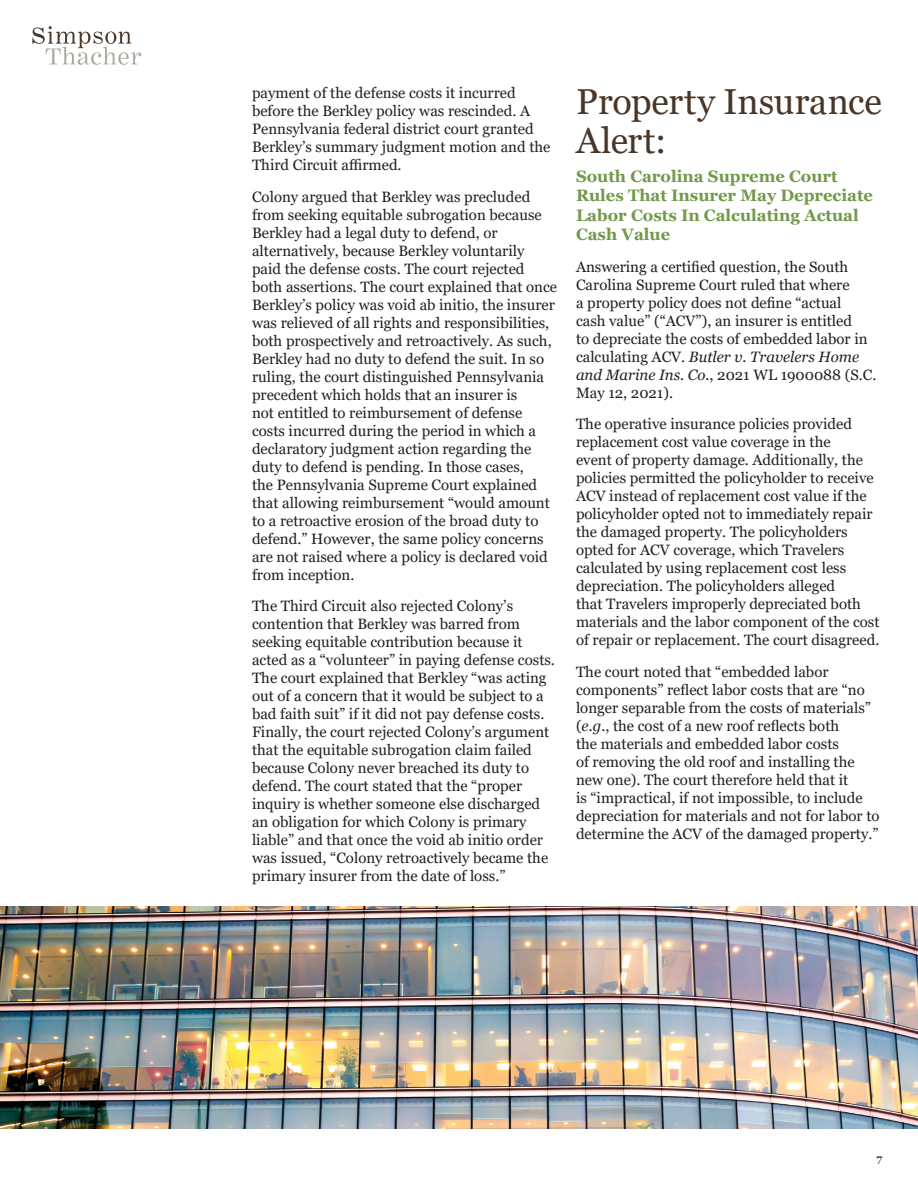
<style>
.page{position:relative;width:918px;height:1188px;background:#fff}
.page>*{position:absolute;margin:0;border:0;box-sizing:border-box;transform-origin:0 0}
.Subhead_24_26{font:36px/39px "Georgia";letter-spacing:-.005em;color:#483729}
.Head_Level_2{font:700 16.5px/19.5px "Georgia";color:#72994a}
.Standard_Text{font:15px/18px "Georgia";color:#231f20}
.t1{font:700 10.5px "Georgia";color:#483729}
.s1{font-style:italic}
</style>
<div class="page">
<svg style="left:32px;top:26px;width:109px;height:39px"></svg>
<img style="left:0;top:906px;width:918px;height:223px">
<p class="Standard_Text" style="left:252px;top:84px;width:300px">payment of the defense costs it incurred before the Berkley policy was rescinded. A Pennsylvania federal district court granted Berkley’s summary judgment motion and the Third Circuit affirmed.</p>
<p class="Standard_Text" style="left:252px;top:188px;width:307px">Colony argued that Berkley was precluded from seeking equitable subrogation because Berkley had a legal duty to defend, or alternatively, because Berkley voluntarily paid the defense costs. The court rejected both assertions. The court explained that once Berkley’s policy was void ab initio, the insurer was relieved of all rights and responsibilities, both prospectively and retroactively. As such, Berkley had no duty to defend the suit. In so ruling, the court distinguished Pennsylvania precedent which holds that an insurer is<br>not entitled to reimbursement of defense costs incurred during the period in which a declaratory judgment action regarding the duty to defend is pending. In those cases,<br>the Pennsylvania Supreme Court explained that allowing reimbursement “would amount to a retroactive erosion of the broad duty to defend.” However, the same policy concerns are not raised where a policy is declared void from inception.</p>
<p class="Standard_Text" style="left:252px;top:597px;width:305px">The Third Circuit also rejected Colony’s contention that Berkley was barred from seeking equitable contribution because it acted as a “volunteer” in paying defense costs.<br>The court explained that Berkley “was acting out of a concern that it would be subject to a bad faith suit” if it did not pay defense costs.<br>Finally, the court rejected Colony’s argument that the equitable subrogation claim failed because Colony never breached its duty to defend. The court stated that the “proper inquiry is whether someone else discharged an obligation for which Colony is primary liable” and that once the void ab initio order was issued, “Colony retroactively became the primary insurer from the date of loss.”</p>
<p class="Subhead_24_26" style="left:576px;top:83px;width:307px">Property Insurance<br>Alert:</p>
<p class="Head_Level_2" style="left:576px;top:166px;width:299px">South Carolina Supreme Court<br>Rules That Insurer May Depreciate<br>Labor Costs In Calculating Actual<br>Cash Value</p>
<p class="Standard_Text" style="left:576px;top:258px;width:302px">Answering a certified question, the South Carolina Supreme Court ruled that where<br>a property policy does not define “actual<br>cash value” (“ACV”), an insurer is entitled<br>to depreciate the costs of embedded labor in calculating ACV. <span class="s1">Butler v. Travelers Home and Marine Ins. Co.</span>, 2021 WL 1900088 (S.C.<br>May 12, 2021).</p>
<p class="Standard_Text" style="left:576px;top:415px;width:305px">The operative insurance policies provided replacement cost value coverage in the<br>event of property damage. Additionally, the policies permitted the policyholder to receive ACV instead of replacement cost value if the policyholder opted not to immediately repair the damaged property. The policyholders opted for ACV coverage, which Travelers calculated by using replacement cost less depreciation. The policyholders alleged<br>that Travelers improperly depreciated both materials and the labor component of the cost of repair or replacement. The court disagreed.</p>
<p class="Standard_Text" style="left:576px;top:663px;width:305px">The court noted that “embedded labor components” reflect labor costs that are “no longer separable from the costs of materials” (<span class="s1">e.g.</span>, the cost of a new roof reflects both<br>the materials and embedded labor costs<br>of removing the old roof and installing the new one). The court therefore held that it<br>is “impractical, if not impossible, to include depreciation for materials and not for labor to determine the ACV of the damaged property.”</p>
<p class="t1" style="left:877px;top:1152px;width:7px">7</p>
</div>
